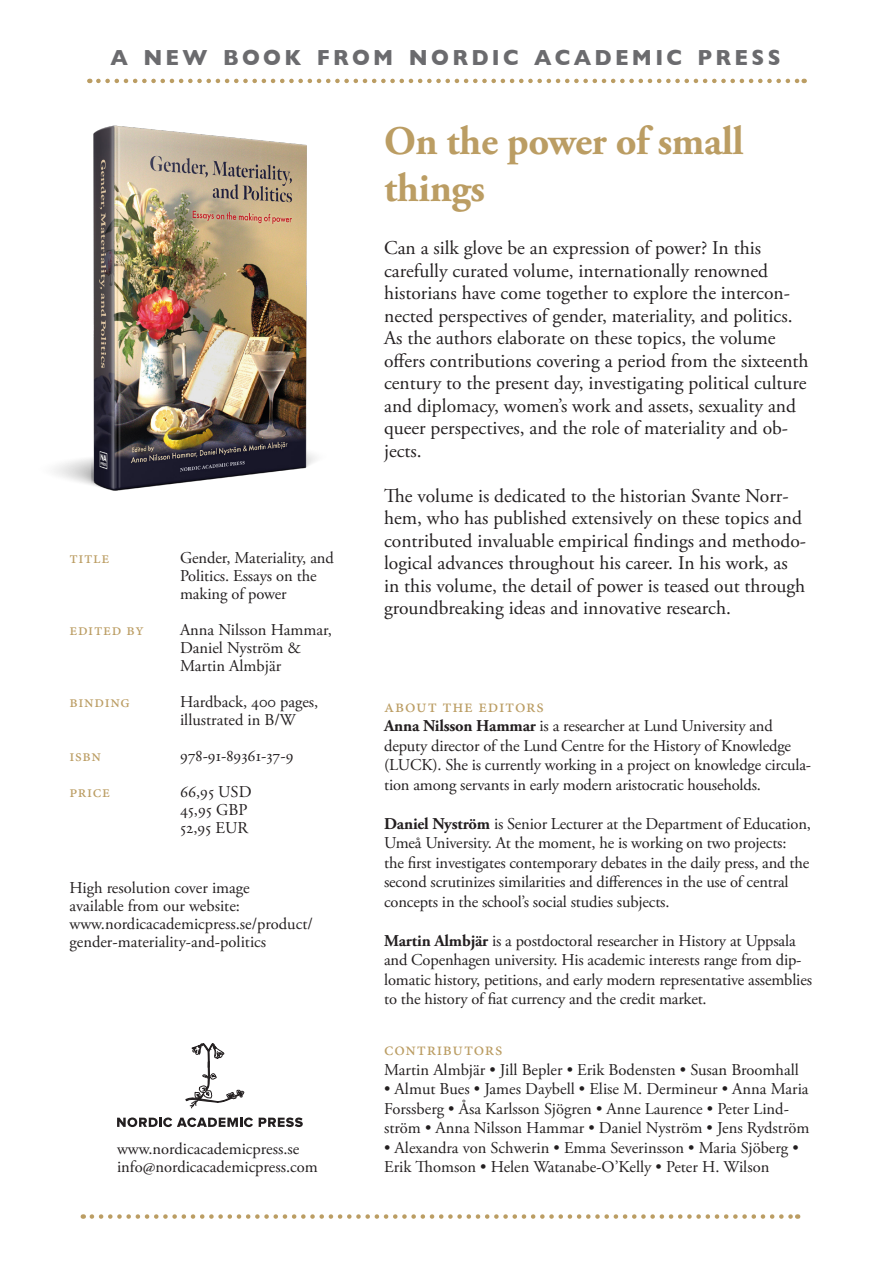
<style>
.page{position:relative;width:893px;height:1263px;background:#fff}
.page>*{position:absolute;margin:0;border:0;box-sizing:border-box;transform-origin:0 0}
.Styckeformat_1{font:700 40.5px/46.5px "Adobe Garamond Pro";letter-spacing:-.01em;color:#bb9d63}
.t1{font:700 22.2px "Gill Sans";letter-spacing:.155em;color:#6b6b6e;scale:.94 1}
.brodtext{font:19.5px/22.5px "Adobe Garamond Pro";color:#231f20}
.om_forf{font:18px "Minion Pro";letter-spacing:.04em;color:#bb9d63}
.om_forf_brod{font:16.5px/19.5px "Adobe Garamond Pro";letter-spacing:-.01em;color:#231f20}
.Info{font:16.5px/18px "Adobe Garamond Pro";color:#231f20}
.Kapitäl_Info{font:16.5px "Minion Pro";letter-spacing:.04em;color:#bb9d63}
.s1{font-weight:700}
</style>
<div class="page">
<img style="left:54px;top:125px;width:262px;height:366px">
<svg style="left:98px;top:79px;width:707px;height:4px"></svg>
<svg style="left:92px;top:1214px;width:706px;height:5px"></svg>
<svg style="left:117px;top:1117px;width:136px;height:10px"></svg>
<svg style="left:259px;top:1117px;width:44px;height:10px"></svg>
<svg style="left:186px;top:1043px;width:58px;height:66px"></svg>
<p class="t1" style="left:110px;top:40px;width:714px">A NEW BOOK FROM NORDIC ACADEMIC PRESS</p>
<p class="Kapitäl_Info" style="left:69px;top:547px;width:42px">title</p>
<p class="Kapitäl_Info" style="left:69px;top:619px;width:76px">edited by</p>
<p class="Kapitäl_Info" style="left:69px;top:691px;width:62px">binding</p>
<p class="Kapitäl_Info" style="left:69px;top:745px;width:33px">isbn</p>
<p class="Kapitäl_Info" style="left:69px;top:781px;width:42px">price</p>
<p class="Info" style="left:180px;top:549px;width:155px">Gender, Materiality, and<br>Politics. Essays on the making of power</p>
<p class="Info" style="left:180px;top:621px;width:153px">Anna Nilsson Hammar,<br>Daniel Nyström &amp;</p>
<p class="Info" style="left:180px;top:657px;width:103px">Martin Almbjär</p>
<p class="Info" style="left:180px;top:693px;width:140px">Hardback, 400 pages,</p>
<p class="Info" style="left:180px;top:711px;width:117px">illustrated in B/W</p>
<p class="Info" style="left:180px;top:747px;width:115px">978-91-89361-37-9</p>
<p class="Info" style="left:180px;top:783px;width:73px">66,95 USD</p>
<p class="Info" style="left:180px;top:801px;width:69px">45,95 GBP</p>
<p class="Info" style="left:180px;top:819px;width:70px">52,95 EUR</p>
<p class="Info" style="left:69px;top:879px;width:182px">High resolution cover image available from our website:</p>
<p class="Info" style="left:69px;top:915px;width:245px">www.nordicacademicpress.se/product/ gender-materiality-and-politics</p>
<p class="Info" style="left:117px;top:1141px;width:184px">www.nordicacademicpress.se</p>
<p class="Info" style="left:117px;top:1159px;width:202px">info@nordicacademicpress.com</p>
<p class="Styckeformat_1" style="left:384px;top:119px;width:361px">On the power of small things</p>
<p class="brodtext" style="left:384px;top:237px;width:426px">Can a silk glove be an expression of power? In this carefully curated volume, internationally renowned historians have come together to explore the intercon&shy;nected perspectives of gender, materiality, and politics.<br>As the authors elaborate on these topics, the volume offers contributions covering a period from the sixteenth century to the present day, investigating political culture and diplomacy, women’s work and assets, sexuality and queer perspectives, and the role of materiality and ob&shy;jects.</p>
<p class="brodtext" style="left:384px;top:485px;width:423px">The volume is dedicated to the historian Svante Norr&shy;hem, who has published extensively on these topics and contributed invaluable empirical findings and methodo&shy;logical advances throughout his career. In his work, as in this volume, the detail of power is teased out through groundbreaking ideas and innovative research.</p>
<p class="om_forf" style="left:384px;top:694px;width:161px">about the editors</p>
<p class="om_forf_brod" style="left:384px;top:717px;width:429px"><span class="s1">Anna Nilsson Hammar</span> is a researcher at Lund University and deputy director of the Lund Centre for the History of Knowledge (LUCK). She is currently working in a project on knowledge circula&shy;tion among servants in early modern aristocratic households.</p>
<p class="om_forf_brod" style="left:384px;top:814px;width:428px"><span class="s1">Daniel Nyström</span> is Senior Lecturer at the Department of Education, Umeå University. At the moment, he is working on two projects:<br>the first investigates contemporary debates in the daily press, and the second scrutinizes similarities and differences in the use of central concepts in the school’s social studies subjects.</p>
<p class="om_forf_brod" style="left:384px;top:931px;width:429px"><span class="s1">Martin Almbjär</span> is a postdoctoral researcher in History at Uppsala and Copenhagen university. His academic interests range from dip&shy;lomatic history, petitions, and early modern representative assemblies to the history of fiat currency and the credit market.</p>
<p class="om_forf" style="left:384px;top:1037px;width:120px">contributors</p>
<p class="om_forf_brod" style="left:384px;top:1060px;width:416px">Martin Almbjär • Jill Bepler • Erik Bodensten • Susan Broomhall</p>
<p class="om_forf_brod" style="left:384px;top:1080px;width:427px">• Almut Bues • James Daybell • Elise M. Dermineur • Anna Maria<br>Forssberg • Åsa Karlsson Sjögren • Anne Laurence • Peter Lind&shy;ström • Anna Nilsson Hammar • Daniel Nyström • Jens Rydström</p>
<p class="om_forf_brod" style="left:384px;top:1138px;width:416px">• Alexandra von Schwerin • Emma Severinsson • Maria Sjöberg •<br>Erik Thomson • Helen Watanabe-O’Kelly • Peter H. Wilson</p>
</div>
